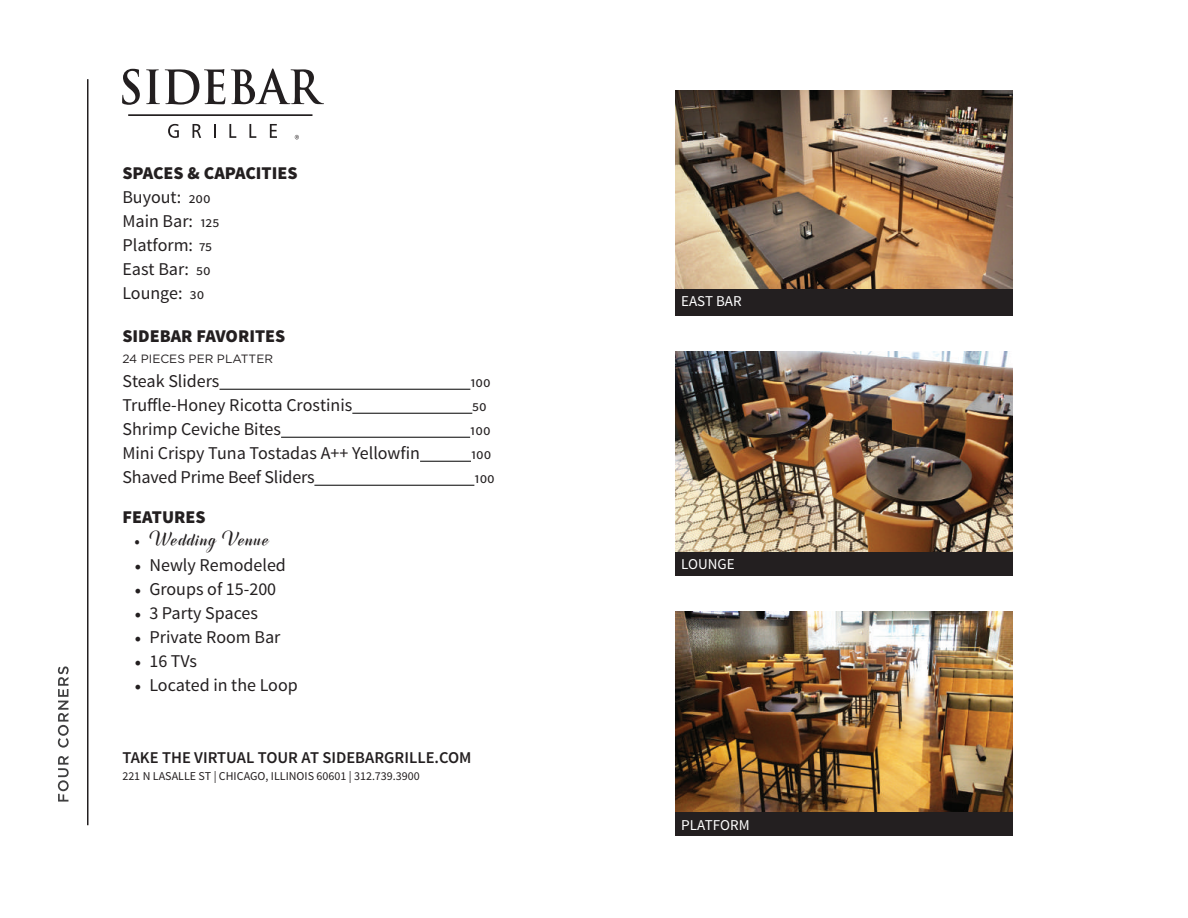
<style>
.page{position:relative;width:1188px;height:918px;background:#fff}
.page>*{position:absolute;margin:0;border:0;box-sizing:border-box;transform-origin:0 0}
.t1{font:22.5px "Canela Bark Bold Personal Use";letter-spacing:.05em;color:#231f20}
.t2{font:18px/24px "Source Sans Pro";color:#231f20}
.t3{font:900 18px "Source Sans Pro";color:#231f20}
.t4{font:600 16.5px "Source Sans Pro";color:#231f20}
.t5{font:15px "Source Sans Pro";color:#fff}
.t6{font:15px "Source Sans Pro";color:#231f20}
.t7{font:12px "Source Sans Pro";color:#231f20}
.t8{font:12px "Gotham";color:#231f20}
.s1{font-weight:900}
.s2{font-size:15px}
.s3{font-family:"Source Sans Pro";font-size:18px}
.s4{font-family:"Minion Pro"}
</style>
<div class="page">
<img style="left:675px;top:352px;width:338px;height:200px">
<img style="left:675px;top:612px;width:338px;height:201px">
<img style="left:675px;top:90px;width:338px;height:199px">
<svg style="left:122px;top:69px;width:18px;height:36px"></svg>
<svg style="left:146px;top:69px;width:79px;height:36px"></svg>
<svg style="left:231px;top:68px;width:93px;height:36px"></svg>
<hr style="left:128px;top:114px;width:184px;height:2px;background:#231f20">
<svg style="left:168px;top:124px;width:11px;height:14px"></svg>
<svg style="left:193px;top:124px;width:8px;height:14px"></svg>
<svg style="left:214px;top:124px;width:2px;height:14px"></svg>
<svg style="left:229px;top:124px;width:7px;height:14px"></svg>
<svg style="left:249px;top:124px;width:7px;height:14px"></svg>
<svg style="left:270px;top:124px;width:7px;height:14px"></svg>
<svg style="left:295px;top:135px;width:4px;height:4px"></svg>
<hr style="left:220px;top:389px;width:250px;height:1px;background:#000">
<hr style="left:352px;top:413px;width:120px;height:1px;background:#000">
<hr style="left:281px;top:437px;width:189px;height:1px;background:#000">
<hr style="left:420px;top:461px;width:51px;height:1px;background:#000">
<hr style="left:314px;top:485px;width:160px;height:1px;background:#000">
<div style="left:675px;top:289px;width:338px;height:26px;background:#231f20"></div>
<div style="left:675px;top:552px;width:338px;height:24px;background:#231f20"></div>
<div style="left:675px;top:813px;width:338px;height:23px;background:#231f20"></div>
<hr style="left:87px;top:79px;width:1px;height:746px;background:#231f20">
<svg style="left:58px;top:756px;width:11px;height:46px"></svg>
<svg style="left:58px;top:666px;width:11px;height:82px"></svg>
<p class="t2" style="left:122px;top:162px;width:177px"><span class="s1">SPACES &amp; CAPACITIES<br></span>Buyout: <span class="s2">200<br></span>Main Bar: <span class="s2">125<br></span>Platform: <span class="s2">75<br></span>East Bar: <span class="s2">50<br></span>Lounge: <span class="s2">30</span></p>
<p class="t3" style="left:122px;top:325px;width:165px">SIDEBAR FAVORITES</p>
<p class="t8" style="left:122px;top:353px;width:152px">24 PIECES PER PLATTER</p>
<p class="t2" style="left:122px;top:370px;width:99px">Steak Sliders</p>
<p class="t6" style="left:470px;top:373px;width:22px">100</p>
<p class="t2" style="left:122px;top:394px;width:231px">Truffle-Honey Ricotta Crostinis</p>
<p class="t6" style="left:472px;top:397px;width:16px">50</p>
<p class="t2" style="left:122px;top:418px;width:160px">Shrimp Ceviche Bites</p>
<p class="t6" style="left:470px;top:421px;width:22px">100</p>
<p class="t2" style="left:122px;top:442px;width:299px">Mini Crispy Tuna Tostadas A++ Yellowfin</p>
<p class="t6" style="left:471px;top:445px;width:22px">100</p>
<p class="t2" style="left:122px;top:466px;width:194px">Shaved Prime Beef Sliders</p>
<p class="t6" style="left:474px;top:469px;width:22px">100</p>
<p class="t3" style="left:122px;top:505px;width:85px">FEATURES</p>
<p class="t1" style="left:134px;top:528px;width:137px"><span class="s3">•</span> Wedding Venue</p>
<p class="t2" style="left:134px;top:553px;width:153px"><span class="s4">•</span> Newly Remodeled</p>
<p class="t2" style="left:134px;top:577px;width:143px"><span class="s4">•</span> Groups of 15-200</p>
<p class="t2" style="left:134px;top:601px;width:125px"><span class="s4">•</span> 3 Party Spaces</p>
<p class="t2" style="left:134px;top:625px;width:148px"><span class="s4">•</span> Private Room Bar</p>
<p class="t2" style="left:134px;top:649px;width:64px"><span class="s4">•</span> 16 TVs</p>
<p class="t2" style="left:134px;top:673px;width:165px"><span class="s4">•</span> Located in the Loop</p>
<p class="t4" style="left:122px;top:747px;width:351px">TAKE THE VIRTUAL TOUR AT SIDEBARGRILLE.COM</p>
<p class="t7" style="left:122px;top:768px;width:299px">221 N LASALLE ST | CHICAGO, ILLINOIS 60601 | 312.739.3900</p>
<p class="t5" style="left:681px;top:292px;width:62px">EAST BAR</p>
<p class="t5" style="left:681px;top:555px;width:55px">LOUNGE</p>
<p class="t5" style="left:681px;top:816px;width:70px">PLATFORM</p>
</div>
